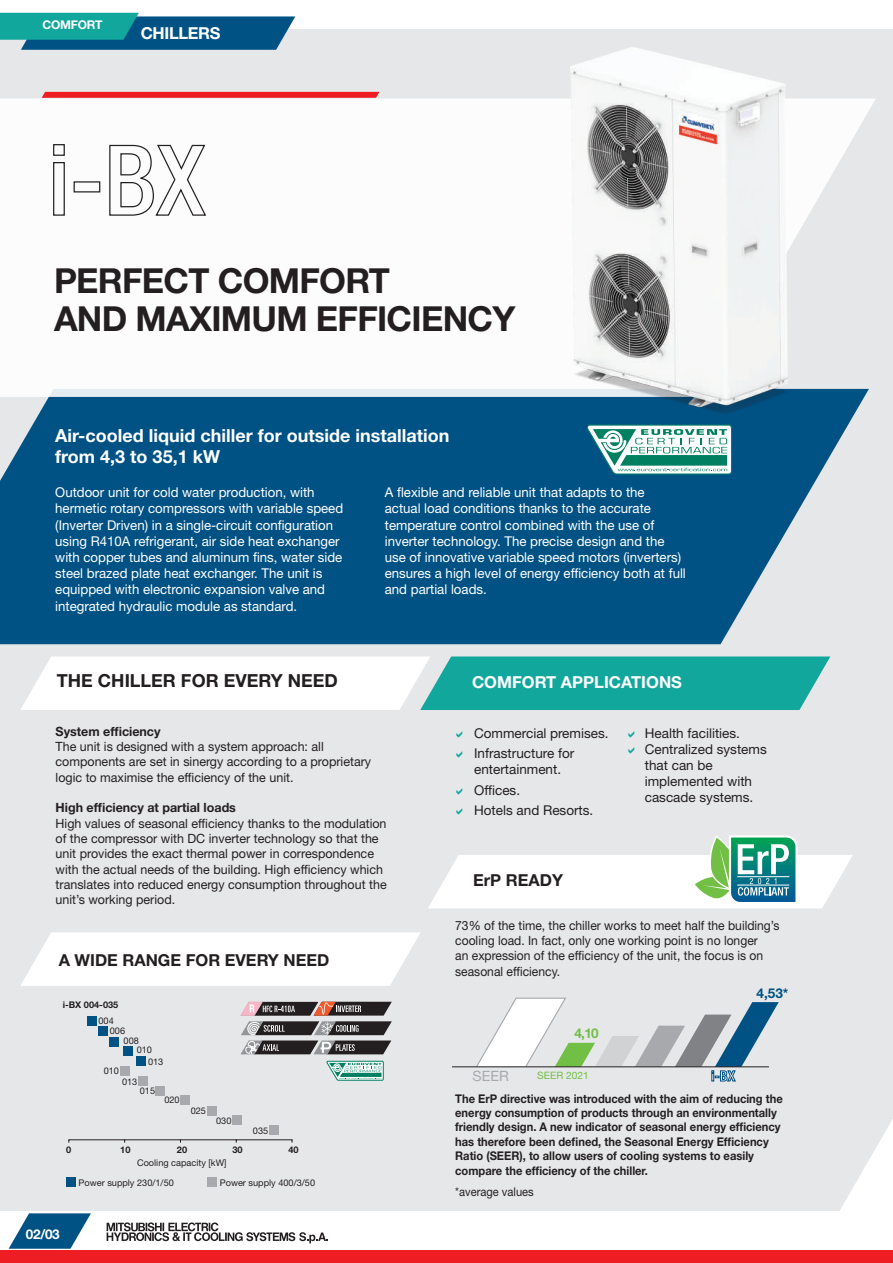
<style>
.page{position:relative;width:893px;height:1263px;background:#fff}
.page>*{position:absolute;margin:0;border:0;box-sizing:border-box;transform-origin:0 0}
.t1{font:700 34.5px/37.5px "Helvetica Neue LT Std";letter-spacing:-.02em;color:#231f20}
.t2{font:700 18px/21.6px "Helvetica Neue LT Std";color:#fff}
.t3{font:700 18px "Helvetica Neue LT Std";color:#231f20}
.t4{font:700 16.5px "Helvetica Neue LT Std";color:#231f20}
.t5{font:700 16.5px "Helvetica Neue LT Std";color:#fff}
.t6{font:700 16.5px "Helvetica Neue LT Std";letter-spacing:-.02em;color:#fff}
.t7{font:14.25px "Helvetica Neue LT Std";color:#a8a9ad}
.t8{font:13.5px/16.2px "Helvetica Neue LT Std";color:#fff}
.t9{font:13.5px/16.2px "Helvetica Neue LT Std";color:#231f20}
.t10{font:700 13.5px "Helvetica Neue LT Std";color:#005285}
.t11{font:700 13.5px "Helvetica Neue LT Std";color:#fff}
.t12{font:700 13.5px "Helvetica Neue LT Std";color:#71bf44}
.t13{font:12.75px/15.3px "Helvetica Neue LT Std";color:#231f20}
.t14{font:12.75px/15.6px "Helvetica Neue LT Std";color:#231f20;scale:.95 1}
.t15{font:700 12.75px "Helvetica Neue LT Std";color:#231f20}
.t16{font:700 12px/14.4px "Helvetica Neue LT Std";color:#231f20;scale:.93 1}
.t17{font:12px "Helvetica Neue LT Std";color:#231f20;scale:.93 1}
.t18{font:700 12px "Helvetica Neue LT Std";letter-spacing:-.02em;color:#fff}
.t19{font:10.2px "Helvetica Neue LT Std";color:#71bf44}
.t20{font:9.15px/10.4px "Helvetica Neue LT Std";color:#231f20}
.t21{font:700 9.15px "Helvetica Neue LT Std";color:#231f20}
</style>
<div class="page">
<div style="left:0;top:30px;width:893px;height:1233px;background:#e6e7e9"></div>
<svg style="left:839px;top:1119px;width:54px;height:93px"></svg>
<svg style="left:0;top:13px;width:295px;height:37px;background:#1f7e98"></svg>
<svg style="left:0;top:397px;width:833px;height:247px;background:#105c8c"></svg>
<div style="left:0;top:99px;width:438px;height:298px;background:#fcfcfc"></div>
<svg style="left:587px;top:452px;width:145px;height:22px;background:#67aca5"></svg>
<svg style="left:21px;top:932px;width:399px;height:54px;background:#fcfdfd"></svg>
<svg style="left:475px;top:997px;width:304px;height:84px"></svg>
<hr style="left:453px;top:1066px;width:316px;height:1px;background:#231f20">
<svg style="left:42px;top:92px;width:337px;height:6px;background:#ed242a"></svg>
<div style="left:0;top:1212px;width:893px;height:51px;background:#fff"></div>
<div style="left:0;top:1250px;width:893px;height:13px;background:#ee1d23"></div>
<svg style="left:9px;top:1213px;width:82px;height:36px"></svg>
<svg style="left:107px;top:1222px;width:221px;height:21px"></svg>
<img style="left:438px;top:47px;width:437px;height:405px">
<svg style="left:52px;top:143px;width:13px;height:73px"></svg>
<div style="left:74px;top:181px;width:26px;height:11px;border:1px solid #231f20"></div>
<svg style="left:109px;top:144px;width:98px;height:73px;background:#e2e1e1"></svg>
<svg style="left:21px;top:656px;width:809px;height:54px;background:#8fd4cf"></svg>
<div style="left:88px;top:1016px;width:9px;height:9px;background:#005285"></div>
<div style="left:67px;top:1178px;width:9px;height:9px;background:#005285"></div>
<div style="left:207px;top:1178px;width:9px;height:9px;background:#a8a9ad"></div>
<div style="left:98px;top:1027px;width:9px;height:9px;background:#005285"></div>
<div style="left:109px;top:1037px;width:10px;height:9px;background:#005285"></div>
<div style="left:123px;top:1046px;width:9px;height:10px;background:#005285"></div>
<div style="left:136px;top:1056px;width:9px;height:9px;background:#005285"></div>
<div style="left:121px;top:1066px;width:9px;height:9px;background:#a8a9ad"></div>
<div style="left:138px;top:1076px;width:10px;height:9px;background:#a8a9ad"></div>
<div style="left:156px;top:1086px;width:9px;height:9px;background:#a8a9ad"></div>
<div style="left:181px;top:1096px;width:9px;height:9px;background:#a8a9ad"></div>
<div style="left:207px;top:1106px;width:9px;height:9px;background:#a8a9ad"></div>
<div style="left:232px;top:1116px;width:10px;height:9px;background:#a8a9ad"></div>
<div style="left:269px;top:1126px;width:9px;height:9px;background:#a8a9ad"></div>
<hr style="left:68px;top:1139px;width:224px;height:1px;background:#231f20">
<svg style="left:428px;top:835px;width:425px;height:73px"></svg>
<hr style="left:737px;top:876px;width:52px;height:1px;background:#fff">
<hr style="left:737px;top:885px;width:52px;height:1px;background:#fff">
<svg style="left:240px;top:1002px;width:152px;height:52px"></svg>
<svg style="left:327px;top:1061px;width:57px;height:19px"></svg>
<p class="t18" style="left:43px;top:17px;width:61px">COMFORT</p>
<p class="t6" style="left:141px;top:23px;width:81px">CHILLERS</p>
<h1 class="t1" style="left:54px;top:261px;width:463px">PERFECT COMFORT<br>AND MAXIMUM EFFICIENCY</h1>
<h2 class="t2" style="left:55px;top:424px;width:396px">Air-cooled liquid chiller for outside installation from 4,3 to 35,1 kW</h2>
<p class="t8" style="left:55px;top:484px;width:289px">Outdoor unit for cold water production, with hermetic rotary compressors with variable speed (Inverter Driven) in a single-circuit configuration using R410A refrigerant, air side heat exchanger with copper tubes and aluminum fins, water side steel brazed plate heat exchanger. The unit is equipped with electronic expansion valve and integrated hydraulic module as standard.</p>
<p class="t8" style="left:385px;top:484px;width:303px">A flexible and reliable unit that adapts to the<br>actual load conditions thanks to the accurate temperature control combined with the use of inverter technology. The precise design and the use of innovative variable speed motors (inverters) ensures a high level of energy efficiency both at full and partial loads.</p>
<h2 class="t3" style="left:57px;top:669px;width:282px">THE CHILLER FOR EVERY NEED</h2>
<p class="t5" style="left:472px;top:672px;width:211px">COMFORT APPLICATIONS</p>
<p class="t15" style="left:56px;top:723px;width:107px">System efficiency</p>
<p class="t13" style="left:56px;top:739px;width:317px">The unit is designed with a system approach: all components are set in sinergy according to a proprietary logic to maximise the efficiency of the unit.</p>
<p class="t15" style="left:56px;top:800px;width:182px">High efficiency at partial loads</p>
<p class="t13" style="left:56px;top:815px;width:333px">High values of seasonal efficiency thanks to the modulation of the compressor with DC inverter technology so that the unit provides the exact thermal power in correspondence with the actual needs of the building. High efficiency which translates into reduced energy consumption throughout the unit’s working period.</p>
<p class="t4" style="left:59px;top:950px;width:272px">A WIDE RANGE FOR EVERY NEED</p>
<p class="t21" style="left:63px;top:999px;width:57px">i-BX 004-035</p>
<p class="t20" style="left:110px;top:1015px;width:17px;text-indent:-11px">004<br>006</p>
<p class="t20" style="left:137px;top:1036px;width:17px;line-height:9.4px;text-indent:-13px">008<br>010</p>
<p class="t20" style="left:148px;top:1057px;width:17px">013</p>
<p class="t20" style="left:104px;top:1065px;width:17px">010</p>
<p class="t20" style="left:122px;top:1076px;width:17px">013</p>
<p class="t20" style="left:140px;top:1085px;width:17px">015</p>
<p class="t20" style="left:164px;top:1095px;width:17px">020</p>
<p class="t20" style="left:191px;top:1105px;width:17px">025</p>
<p class="t20" style="left:216px;top:1115px;width:17px">030</p>
<p class="t20" style="left:253px;top:1125px;width:17px">035</p>
<p class="t21" style="left:66px;top:1143px;width:7px">0</p>
<p class="t21" style="left:120px;top:1143px;width:12px">10</p>
<p class="t21" style="left:177px;top:1143px;width:12px">20</p>
<p class="t21" style="left:232px;top:1143px;width:12px">30</p>
<p class="t21" style="left:288px;top:1143px;width:12px">40</p>
<p class="t20" style="left:137px;top:1157px;width:91px">Cooling capacity [kW]</p>
<p class="t11" style="left:26px;top:1226px;width:35px">02/03</p>
<p class="t20" style="left:79px;top:1177px;width:97px">Power supply 230/1/50</p>
<p class="t20" style="left:220px;top:1177px;width:97px">Power supply 400/3/50</p>
<p class="t9" style="left:474px;top:722px;width:136px;line-height:20.4px">Commercial premises.<br>Infrastructure for</p>
<p class="t9" style="left:474px;top:759px;width:121px;line-height:20.4px">entertainment.<br>Offices.<br>Hotels and Resorts.</p>
<p class="t4" style="left:473px;top:870px;width:91px">ErP READY</p>
<p class="t9" style="left:645px;top:724px;width:123px">Health facilities.<br>Centralized systems that can be implemented with cascade systems.</p>
<p class="t14" style="left:455px;top:917px;width:343px">73% of the time, the chiller works to meet half the building’s cooling load. In fact, only one working point is no longer<br>an expression of the efficiency of the unit, the focus is on seasonal efficiency.</p>
<p class="t12" style="left:574px;top:1025px;width:26px">4,10</p>
<p class="t7" style="left:472px;top:1068px;width:38px">SEER</p>
<p class="t19" style="left:537px;top:1069px;width:53px">SEER 2021</p>
<p class="t10" style="left:756px;top:984px;width:33px">4,53*</p>
<p class="t16" style="left:455px;top:1091px;width:354px">The ErP directive was introduced with the aim of reducing the energy consumption of products through an environmentally friendly design. A new indicator of seasonal energy efficiency has therefore been defined, the Seasonal Energy Efficiency Ratio (SEER), to allow users of cooling systems to easily compare the efficiency of the chiller.</p>
<p class="t17" style="left:455px;top:1184px;width:86px">*average values</p>
</div>
